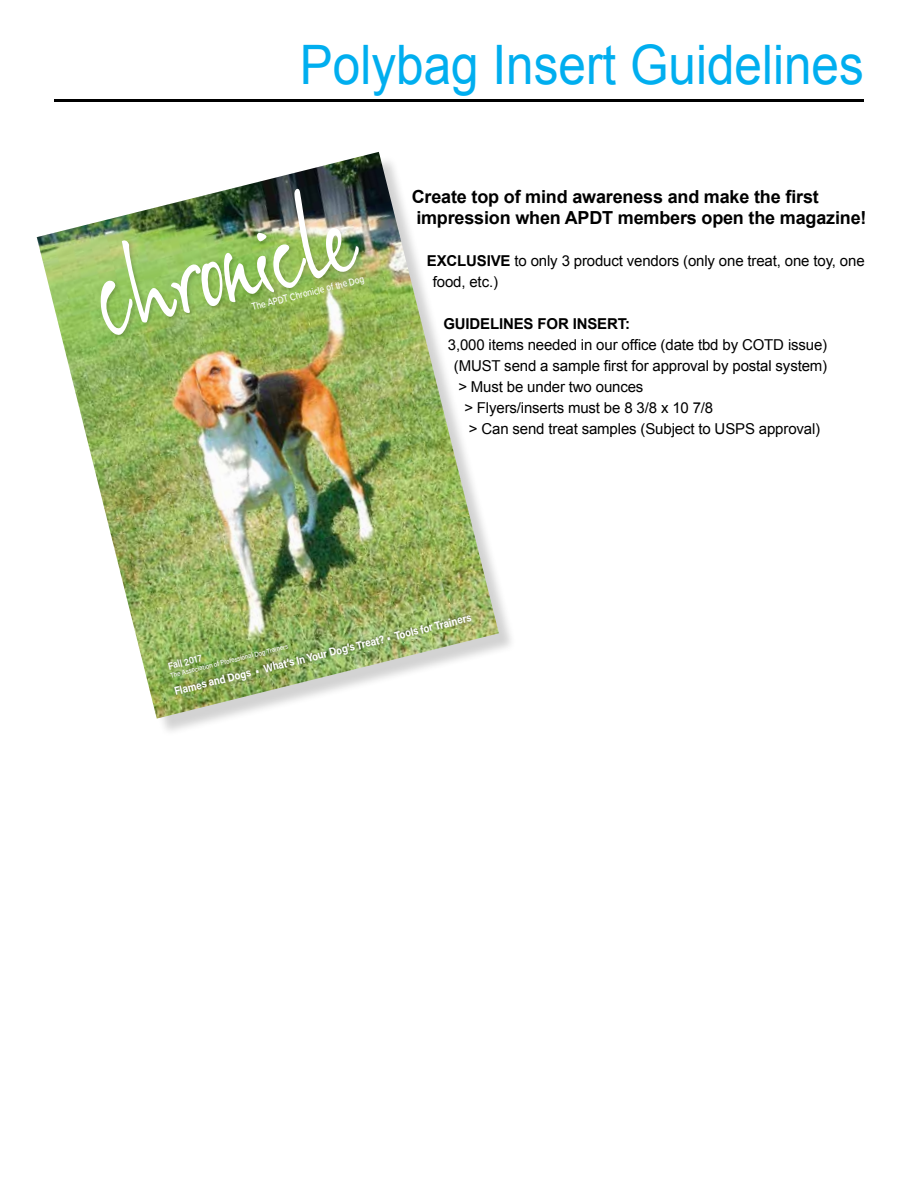
<style>
.page{position:relative;width:918px;height:1188px;background:#fff}
.page>*{position:absolute;margin:0;border:0;box-sizing:border-box;transform-origin:0 0}
.t1{font:54.45px "Arial";color:#00aeef;scale:.91 1}
.t2{font:700 18px/21px "Arial";letter-spacing:-.01em;color:#000}
.t3{font:15px/21px "Arial";letter-spacing:-.01em;color:#000}
.t4{font:700 15px "Arial";letter-spacing:-.01em;color:#000}
.t5{font:700 11.4px "Acumin Pro";color:#fff;scale:.88 1}
.t6{font:500 10.5px "Proxima Nova";color:#fff;scale:.8 1}
.t7{font:600 10.2px "Acumin Pro";color:#fff;scale:.88 1}
.t8{font:500 6.9px "Acumin Pro";color:#fff;scale:.88 1}
.s1{font-weight:700}
</style>
<div class="page">
<hr style="left:54px;top:99px;width:810px;height:3px;background:#000">
<img style="left:37px;top:152px;width:462px;height:567px">
<img style="left:84px;top:176px;width:288px;height:168px">
<img style="left:84px;top:178px;width:281px;height:160px">
<svg style="left:164px;top:609px;width:312px;height:92px"></svg>
<h1 class="t1" style="left:300px;top:29px;width:621px">Polybag Insert Guidelines</h1>
<p class="t6" style="left:250px;top:301px;width:146px;rotate:-14deg">The APDT Chronicle of the Dog</p>
<p class="t2" style="left:412px;top:187px;width:456px">Create top of mind awareness and make the first impression when APDT members open the magazine!</p>
<p class="t3" style="left:433px;top:251px;width:433px;text-indent:-6px"><span class="s1">EXCLUSIVE</span> to only 3 product vendors (only one treat, one toy, one food, etc.)</p>
<p class="t4" style="left:443px;top:314px;width:188px">GUIDELINES FOR INSERT:</p>
<p class="t3" style="left:448px;top:335px;width:381px">3,000 items needed in our office (date tbd by COTD issue)</p>
<p class="t3" style="left:454px;top:356px;width:375px">(MUST send a sample first for approval by postal system)</p>
<p class="t3" style="left:458px;top:377px;width:187px">&gt; Must be under two ounces</p>
<p class="t3" style="left:464px;top:398px;width:250px">&gt; Flyers/inserts must be 8 3/8 x 10 7/8</p>
<p class="t3" style="left:469px;top:419px;width:353px">&gt; Can send treat samples (Subject to USPS approval)</p>
<p class="t5" style="left:172px;top:683px;width:349px;rotate:-14deg">Flames and Dogs • What’s In Your Dog’s Treat? • Tools for Trainers</p>
<p class="t8" style="left:169px;top:671px;width:139px;rotate:-14deg">The Association of Professional Dog Trainers</p>
<p class="t7" style="left:166px;top:659px;width:41px;rotate:-14deg">Fall 2017</p>
</div>
